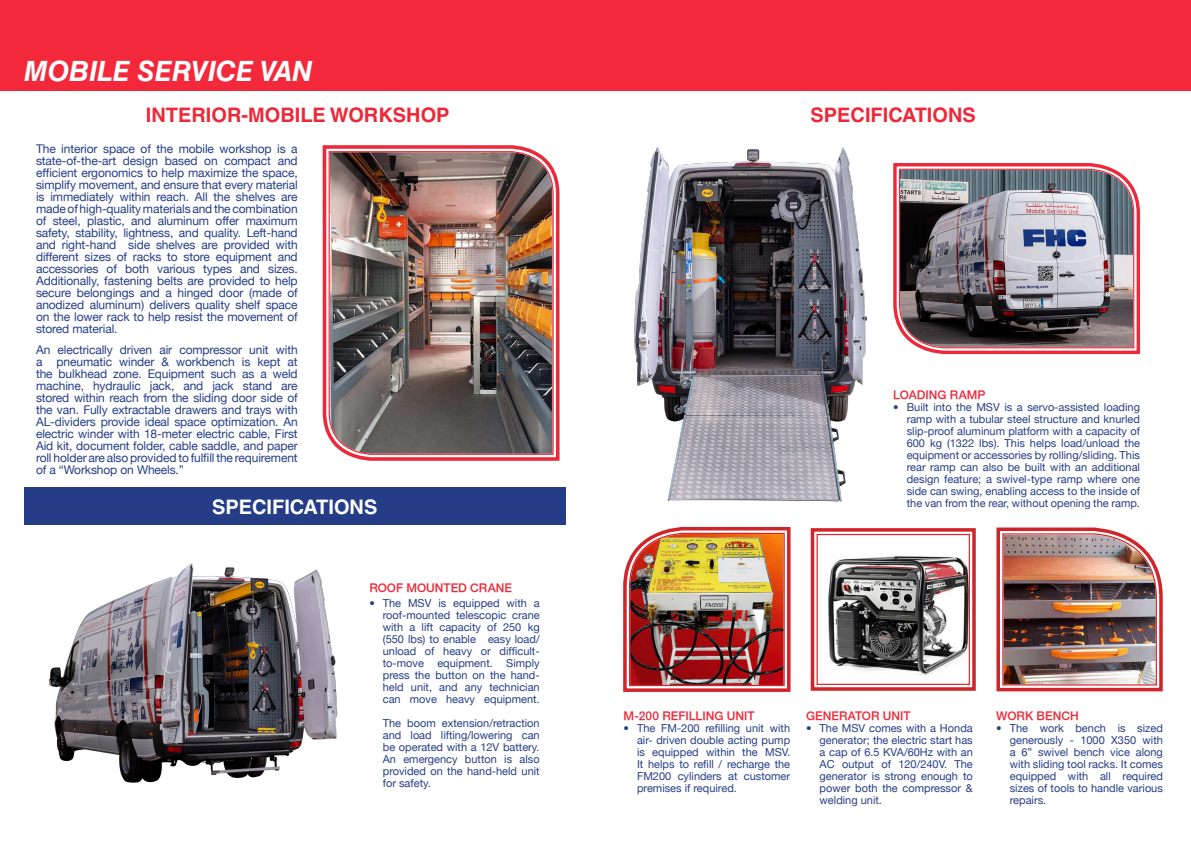
<style>
.page{position:relative;width:1191px;height:842px;background:#fff}
.page>*{position:absolute;margin:0;border:0;box-sizing:border-box;transform-origin:0 0}
.t1{font:italic 700 28px "Helvetica LT Std";color:#fff}
.Sections{font:700 20px "Helvetica LT Std";color:#ee2839}
.Sections-2{font:700 20px "Helvetica LT Std";color:#fff}
.Body_Text{font:12px/12px "Helvetica Neue";letter-spacing:-.01em;color:#253d87;text-align:justify}
.t2{font:500 12px "Helvetica Neue";color:#ee2839}
.t3{font:11px/12px "Helvetica Neue";color:#253d87;text-align:justify}
</style>
<div class="page">
<img style="left:634px;top:147px;width:234px;height:355px">
<svg style="left:322px;top:145px;width:238px;height:316px"></svg>
<img style="left:328px;top:150px;width:226px;height:305px">
<svg style="left:893px;top:163px;width:247px;height:191px"></svg>
<img style="left:898px;top:168px;width:236px;height:181px">
<img style="left:49px;top:563px;width:289px;height:220px">
<div style="left:0;top:0;width:595px;height:90px;background:#f3293b"></div>
<img style="left:623px;top:527px;width:168px;height:165px">
<svg style="left:810px;top:528px;width:166px;height:163px"></svg>
<div style="left:816px;top:534px;width:154px;height:151px;border:1px solid #d1232a"></div>
<img style="left:996px;top:527px;width:167px;height:165px">
<div style="left:595px;top:0;width:596px;height:90px;background:#f3293b"></div>
<div style="left:24px;top:488px;width:541px;height:37px;background:#253d87"></div>
<p class="t1" style="left:24px;top:54px;width:290px">MOBILE SERVICE VAN</p>
<p class="Sections" style="left:146px;top:103px;width:305px">INTERIOR-MOBILE WORKSHOP</p>
<p class="Body_Text" style="left:36px;top:143px;width:263px">The interior space of the mobile workshop is a state-of-the-art design based on compact and efficient ergonomics to help maximize the space, simplify movement, and ensure that every material is immediately within reach. All the shelves are made of high-quality materials and the combination of steel, plastic, and aluminum offer maximum safety, stability, lightness, and quality. Left-hand and right-hand side shelves are provided with different sizes of racks to store equipment and accessories of both various types and sizes.<br>Additionally, fastening belts are provided to help secure belongings and a hinged door (made of anodized aluminum) delivers quality shelf space on the lower rack to help resist the movement of stored material.</p>
<p class="Body_Text" style="left:36px;top:344px;width:263px">An electrically driven air compressor unit with a pneumatic winder &amp; workbench is kept at the bulkhead zone. Equipment such as a weld machine, hydraulic jack, and jack stand are stored within reach from the sliding door side of the van. Fully extractable drawers and trays with AL-dividers provide ideal space optimization. An electric winder with 18-meter electric cable, First Aid kit, document folder, cable saddle, and paper roll holder are also provided to fulfill the requirement of a “Workshop on Wheels.”</p>
<p class="Sections-2" style="left:212px;top:494px;width:167px">SPECIFICATIONS</p>
<p class="t2" style="left:369px;top:581px;width:144px">ROOF MOUNTED CRANE</p>
<p class="t3" style="left:383px;top:597px;width:158px;text-indent:-14px">• The MSV is equipped with a roof-mounted telescopic crane with a lift capacity of 250 kg (550 lbs) to enable easy load/ unload of heavy or difficult&shy;to-move equipment. Simply press the button on the hand&shy;held unit, and any technician can move heavy equipment.</p>
<p class="t3" style="left:383px;top:717px;width:158px">The boom extension/retraction and load lifting/lowering can be operated with a 12V battery.<br>An emergency button is also provided on the hand-held unit for safety.</p>
<p class="Sections" style="left:810px;top:103px;width:167px">SPECIFICATIONS</p>
<p class="t2" style="left:893px;top:387px;width:94px">LOADING RAMP</p>
<p class="t3" style="left:906px;top:401px;width:235px;text-indent:-14px">• Built into the MSV is a servo-assisted loading ramp with a tubular steel structure and knurled slip-proof aluminum platform with a capacity of 600 kg (1322 lbs). This helps load/unload the equipment or accessories by rolling/sliding. This rear ramp can also be built with an additional design feature; a swivel-type ramp where one side can swing, enabling access to the inside of the van from the rear, without opening the ramp.</p>
<p class="t2" style="left:623px;top:708px;width:132px">M-200 REFILLING UNIT</p>
<p class="t3" style="left:637px;top:721px;width:155px;text-indent:-14px">• The FM-200 refilling unit with air- driven double acting pump is equipped within the MSV.<br>It helps to refill / recharge the FM200 cylinders at customer premises if required.</p>
<p class="t2" style="left:806px;top:708px;width:106px">GENERATOR UNIT</p>
<p class="t3" style="left:819px;top:721px;width:155px;text-indent:-14px">• The MSV comes with a Honda generator; the electric start has a cap of 6.5 KVA/60Hz with an AC output of 120/240V. The generator is strong enough to power both the compressor &amp; welding unit.</p>
<p class="t2" style="left:996px;top:708px;width:84px">WORK BENCH</p>
<p class="t3" style="left:1009px;top:721px;width:155px;text-indent:-14px">• The work bench is sized generously - 1000 X350 with a 6” swivel bench vice along with sliding tool racks. It comes equipped with all required sizes of tools to handle various repairs.</p>
</div>
